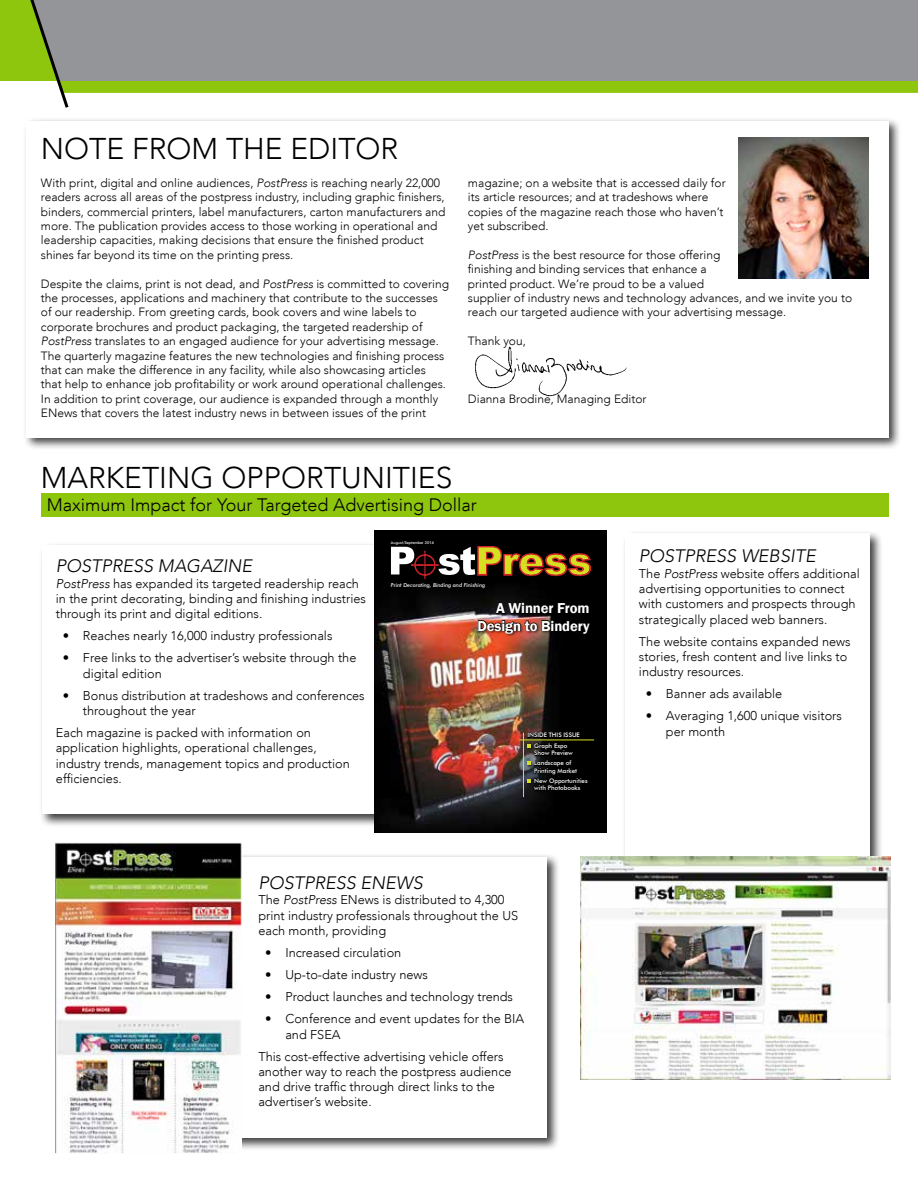
<style>
.page{position:relative;width:918px;height:1188px;background:#fff}
.page>*{position:absolute;margin:0;border:0;box-sizing:border-box;transform-origin:0 0}
.t1{font:300 30px "Avenir LT";color:#000}
.t2{font:italic 300 18px "Avenir LT";color:#000}
.t3{font:300 18px "Avenir LT";color:#000}
.t4{font:600 14.7px/17.1px "Franklin Gothic";letter-spacing:-.005em;color:#fff;text-align:right}
.t5{font:300 12.75px/15.3px "Avenir LT";color:#000}
.t6{font:300 12px/14.4px "Avenir LT";color:#000}
.t7{font:500 6.15px/10.2px "Futura BT";color:#fff}
.t8{font:italic 500 5.4px "Futura BT";color:#fff}
.t9{font:500 3.9px "Futura BT";color:#fff}
.s1{font-style:italic}
</style>
<div class="page">
<svg style="left:0;top:0;width:918px;height:108px;background:#a1aa93"></svg>
<hr style="left:917px;top:0;width:1px;height:81px;background:#939598">
<div style="left:39px;top:542px;width:500px;height:285px;background:#000;opacity:.75"></div>
<div style="left:43px;top:546px;width:483px;height:268px;background:#fff"></div>
<div style="left:23px;top:118px;width:879px;height:333px;background:#000;opacity:.75"></div>
<div style="left:26px;top:121px;width:863px;height:317px;background:#fff"></div>
<div style="left:41px;top:493px;width:848px;height:24px;background:#8ec60d"></div>
<div style="left:101px;top:853px;width:459px;height:298px;background:#000;opacity:.75"></div>
<div style="left:104px;top:857px;width:443px;height:281px;background:#fff"></div>
<div style="left:622px;top:530px;width:261px;height:456px;background:#000;opacity:.75"></div>
<div style="left:625px;top:534px;width:245px;height:439px;background:#fff"></div>
<img style="left:475px;top:346px;width:152px;height:51px">
<img style="left:738px;top:138px;width:131px;height:141px">
<img style="left:374px;top:530px;width:232px;height:303px">
<div style="left:477px;top:602px;width:116px;height:35px;background:#000;opacity:.5"></div>
<img style="left:478px;top:603px;width:113px;height:31px">
<div style="left:527px;top:732px;width:64px;height:62px;background:#000"></div>
<hr style="left:523px;top:733px;width:1px;height:64px;background:#d6df28">
<hr style="left:520px;top:740px;width:74px;height:1px;background:#d6df28">
<div style="left:526px;top:778px;width:8px;height:8px;background:#000;opacity:.75"></div>
<svg style="left:527px;top:732px;width:61px;height:60px"></svg>
<svg style="left:390px;top:540px;width:200px;height:49px;background:#1b1a1b"></svg>
<img style="left:412px;top:546px;width:178px;height:33px">
<img style="left:581px;top:856px;width:310px;height:224px">
<img style="left:57px;top:845px;width:183px;height:307px">
<div style="left:55px;top:843px;width:187px;height:311px;border:1px solid #fff"></div>
<h1 class="t1" style="left:41px;top:132px;width:359px">NOTE FROM THE EDITOR</h1>
<p class="t6" style="left:41px;top:175px;width:406px">With print, digital and online audiences, <span class="s1">PostPress</span> is reaching nearly 22,000 readers across all areas of the postpress industry, including graphic finishers, binders, commercial printers, label manufacturers, carton manufacturers and more. The publication provides access to those working in operational and leadership capacities, making decisions that ensure the finished product shines far beyond its time on the printing press.</p>
<p class="t6" style="left:41px;top:276px;width:410px">Despite the claims, print is not dead, and <span class="s1">PostPress</span> is committed to covering the processes, applications and machinery that contribute to the successes of our readership. From greeting cards, book covers and wine labels to corporate brochures and product packaging, the targeted readership of <span class="s1">PostPress</span> translates to an engaged audience for your advertising message.<br>The quarterly magazine features the new technologies and finishing process that can make the difference in any facility, while also showcasing articles that help to enhance job profitability or work around operational challenges.<br>In addition to print coverage, our audience is expanded through a monthly ENews that covers the latest industry news in between issues of the print</p>
<p class="t6" style="left:468px;top:175px;width:259px">magazine; on a website that is accessed daily for its article resources; and at tradeshows where copies of the magazine reach those who haven’t yet subscribed.</p>
<p class="t6" style="left:468px;top:247px;width:386px"><span class="s1">PostPress</span> is the best resource for those offering<br>finishing and binding services that enhance a<br>printed product. We’re proud to be a valued<br>supplier of industry news and technology advances, and we invite you to reach our targeted audience with your advertising message.</p>
<p class="t6" style="left:468px;top:334px;width:59px">Thank you,</p>
<p class="t6" style="left:468px;top:391px;width:180px">Dianna Brodine, Managing Editor</p>
<h1 class="t1" style="left:41px;top:460px;width:413px">MARKETING OPPORTUNITIES</h1>
<h2 class="t3" style="left:47px;top:494px;width:431px">Maximum Impact for Your Targeted Advertising Dollar</h2>
<h2 class="t2" style="left:56px;top:556px;width:198px">POSTPRESS MAGAZINE</h2>
<p class="t5" style="left:56px;top:576px;width:312px"><span class="s1">PostPress</span> has expanded its targeted readership reach in the print decorating, binding and finishing industries through its print and digital editions.</p>
<p class="t5" style="left:63px;top:628px;width:271px">• Reaches nearly 16,000 industry professionals</p>
<p class="t5" style="left:83px;top:650px;width:275px;text-indent:-20px">• Free links to the advertiser’s website through the digital edition</p>
<p class="t5" style="left:83px;top:688px;width:283px;text-indent:-20px">• Bonus distribution at tradeshows and conferences throughout the year</p>
<p class="t5" style="left:56px;top:725px;width:295px">Each magazine is packed with information on application highlights, operational challenges, industry trends, management topics and production efficiencies.</p>
<p class="t9" style="left:391px;top:540px;width:45px">August/September 2016</p>
<p class="t8" style="left:391px;top:582px;width:96px">Print Decorating, Binding and Finishing</p>
<p class="t4" style="left:478px;top:600px;width:114px">A Winner From<br>Design to Bindery</p>
<p class="t7" style="left:534px;top:730px;width:47px;text-indent:-7px">INSIDE THIS ISSUE<br>Graph Expo</p>
<p class="t7" style="left:534px;top:748px;width:40px">Show Preview<br>Landscape of</p>
<p class="t7" style="left:534px;top:765px;width:55px">Printing Market<br>New Opportunities</p>
<p class="t7" style="left:534px;top:783px;width:48px">with Photobooks</p>
<h2 class="t2" style="left:258px;top:872px;width:166px">POSTPRESS ENEWS</h2>
<p class="t5" style="left:258px;top:892px;width:261px">The <span class="s1">PostPress</span> ENews is distributed to 4,300 print industry professionals throughout the US each month, providing</p>
<p class="t5" style="left:265px;top:945px;width:138px">• Increased circulation</p>
<p class="t5" style="left:265px;top:967px;width:164px">• Up-to-date industry news</p>
<p class="t5" style="left:265px;top:989px;width:249px">• Product launches and technology trends</p>
<p class="t5" style="left:285px;top:1011px;width:240px;text-indent:-20px">• Conference and event updates for the BIA and FSEA</p>
<p class="t5" style="left:258px;top:1049px;width:255px">This cost-effective advertising vehicle offers another way to reach the postpress audience and drive traffic through direct links to the advertiser’s website.</p>
<h2 class="t2" style="left:639px;top:546px;width:178px">POSTPRESS WEBSITE</h2>
<p class="t5" style="left:639px;top:566px;width:222px">The <span class="s1">PostPress</span> website offers additional advertising opportunities to connect with customers and prospects through strategically placed web banners.</p>
<p class="t5" style="left:639px;top:634px;width:213px">The website contains expanded news stories, fresh content and live links to industry resources.</p>
<p class="t5" style="left:646px;top:686px;width:138px">• Banner ads available</p>
<p class="t5" style="left:666px;top:708px;width:178px;text-indent:-20px">• Averaging 1,600 unique visitors per month</p>
</div>
